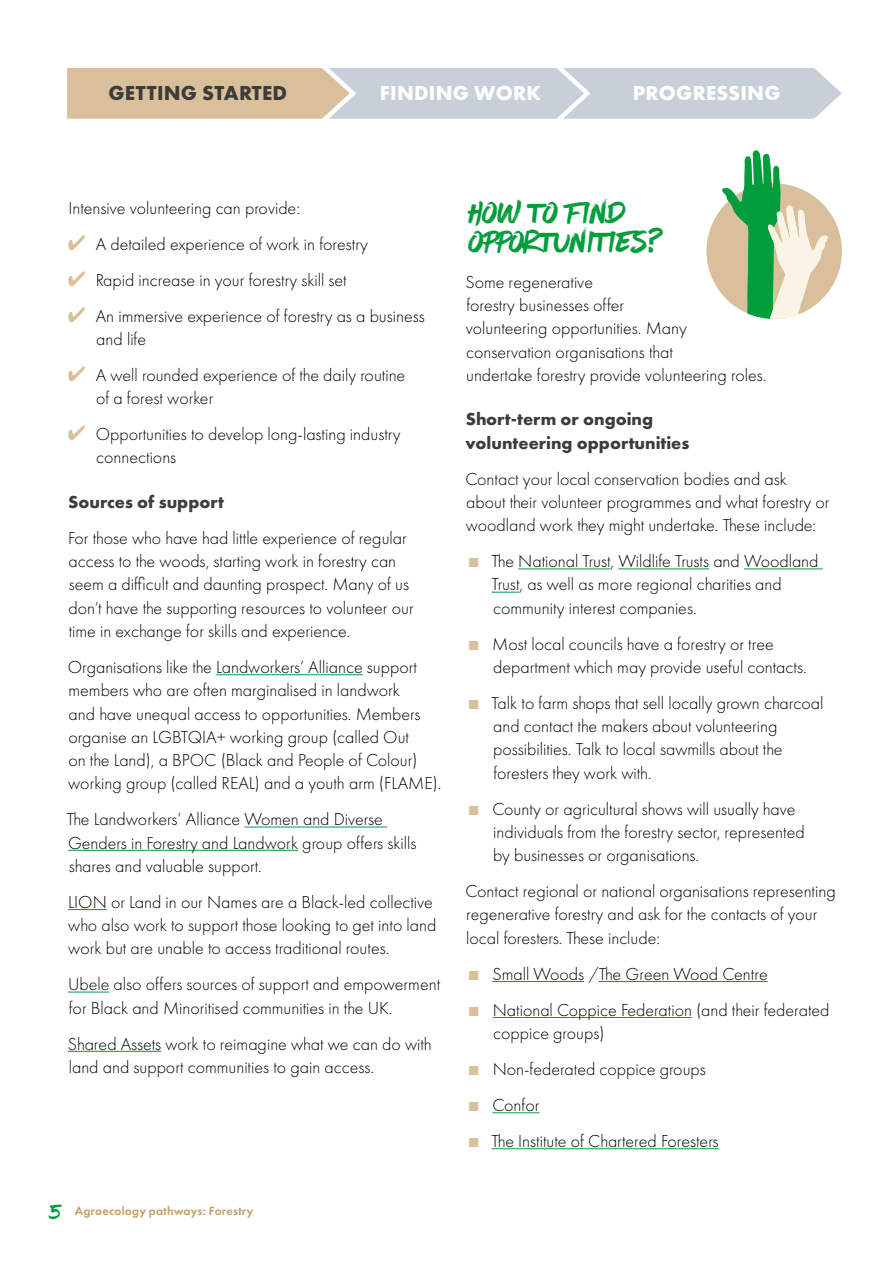
<style>
.page{position:relative;width:893px;height:1263px;background:#fff}
.page>*{position:absolute;margin:0;border:0;box-sizing:border-box;transform-origin:0 0}
.t1{font:44.25px "Have Heart Two";color:#009d3c}
.t2{font:30px "Have Heart Two";color:#009d3c}
.t3{font:700 21px "Futura PT";letter-spacing:.01em;color:#fff}
.t4{font:700 21px "Futura PT";letter-spacing:.01em;color:#3d3c3b}
.t5{font:300 18px/23.2px "Futura PT";color:#000}
.t6{font:700 18px/23.2px "Futura PT";color:#3d3c3b}
.t7{font:600 12.3px "Futura PT";letter-spacing:.015em;color:#c49e64}
.s1{color:#d9c09a}
</style>
<div class="page">
<hr style="left:216px;top:674px;width:147px;height:1px;background:#009d3c">
<hr style="left:244px;top:826px;width:143px;height:1px;background:#009d3c">
<hr style="left:68px;top:850px;width:230px;height:1px;background:#009d3c">
<hr style="left:68px;top:909px;width:39px;height:1px;background:#009d3c">
<hr style="left:68px;top:991px;width:41px;height:1px;background:#009d3c">
<hr style="left:68px;top:1051px;width:93px;height:1px;background:#009d3c">
<hr style="left:518px;top:568px;width:92px;height:1px;background:#009d3c">
<hr style="left:618px;top:568px;width:91px;height:1px;background:#009d3c">
<hr style="left:744px;top:568px;width:79px;height:1px;background:#009d3c">
<svg style="left:491px;top:592px;width:28px;height:1px"></svg>
<hr style="left:492px;top:981px;width:92px;height:1px;background:#009d3c">
<hr style="left:599px;top:981px;width:169px;height:1px;background:#009d3c">
<hr style="left:493px;top:1017px;width:199px;height:1px;background:#009d3c">
<hr style="left:492px;top:1112px;width:47px;height:1px;background:#009d3c">
<hr style="left:491px;top:1148px;width:228px;height:1px;background:#009d3c">
<svg style="left:67px;top:68px;width:775px;height:51px;background:#cfccc4"></svg>
<div style="left:706px;top:183px;width:136px;height:136px;background:#d9c09a;border-radius:50%"></div>
<svg style="left:719px;top:150px;width:111px;height:169px"></svg>
<p class="t4" style="left:108px;top:80px;width:180px">GETTING STARTED</p>
<p class="t3" style="left:380px;top:80px;width:163px">FINDING WORK</p>
<p class="t3" style="left:633px;top:80px;width:149px">PROGRESSING</p>
<p class="t5" style="left:68px;top:196px;width:233px">Intensive volunteering can provide:</p>
<p class="t5" style="left:68px;top:232px;width:302px"><span class="s1">✔</span> A detailed experience of work in forestry</p>
<p class="t5" style="left:68px;top:268px;width:280px"><span class="s1">✔</span> Rapid increase in your forestry skill set</p>
<p class="t5" style="left:96px;top:304px;width:330px;text-indent:-28px"><span class="s1">✔</span> An immersive experience of forestry as a business and life</p>
<p class="t5" style="left:96px;top:363px;width:311px;text-indent:-28px"><span class="s1">✔</span> A well rounded experience of the daily routine of a forest worker</p>
<p class="t5" style="left:96px;top:423px;width:306px;text-indent:-28px"><span class="s1">✔</span> Opportunities to develop long-lasting industry connections</p>
<p class="t6" style="left:68px;top:490px;width:157px">Sources of support</p>
<p class="t5" style="left:68px;top:526px;width:347px">For those who have had little experience of regular access to the woods, starting work in forestry can seem a difficult and daunting prospect. Many of us don’t have the supporting resources to volunteer our time in exchange for skills and experience.</p>
<p class="t5" style="left:68px;top:655px;width:375px">Organisations like the Landworkers’ Alliance support members who are often marginalised in landwork<br>and have unequal access to opportunities. Members organise an LGBTQIA+ working group (called Out<br>on the Land), a BPOC (Black and People of Colour) working group (called REAL) and a youth arm (FLAME).</p>
<p class="t5" style="left:67px;top:808px;width:351px">The Landworkers’ Alliance Women and Diverse<br>Genders in Forestry and Landwork group offers skills shares and valuable support.</p>
<p class="t5" style="left:68px;top:890px;width:370px">LION or Land in our Names are a Black-led collective who also work to support those looking to get into land work but are unable to access traditional routes.</p>
<p class="t5" style="left:68px;top:973px;width:374px">Ubele also offers sources of support and empowerment for Black and Minoritised communities in the UK.</p>
<p class="t5" style="left:68px;top:1032px;width:366px">Shared Assets work to reimagine what we can do with land and support communities to gain access.</p>
<h2 class="t2" style="left:51px;top:1197px;width:10px">5</h2>
<p class="t7" style="left:75px;top:1203px;width:180px">Agroecology pathways: Forestry</p>
<h1 class="t1" style="left:468px;top:193px;width:158px">How to find</h1>
<h1 class="t1" style="left:469px;top:221px;width:194px">opportunities?</h1>
<p class="t5" style="left:465px;top:270px;width:302px">Some regenerative<br>forestry businesses offer<br>volunteering opportunities. Many conservation organisations that<br>undertake forestry provide volunteering roles.</p>
<p class="t6" style="left:465px;top:407px;width:225px">Short-term or ongoing volunteering opportunities</p>
<p class="t5" style="left:465px;top:467px;width:366px">Contact your local conservation bodies and ask about their volunteer programmes and what forestry or woodland work they might undertake. These include:</p>
<p class="t5" style="left:491px;top:550px;width:328px;text-indent:-23px"><span class="s1">■</span> The National Trust, Wildlife Trusts and Woodland<br>Trust, as well as more regional charities and community interest companies.</p>
<p class="t5" style="left:493px;top:632px;width:315px;text-indent:-24px"><span class="s1">■</span> Most local councils have a forestry or tree department which may provide useful contacts.</p>
<p class="t5" style="left:493px;top:691px;width:332px;text-indent:-24px"><span class="s1">■</span> Talk to farm shops that sell locally grown charcoal and contact the makers about volunteering possibilities. Talk to local sawmills about the foresters they work with.</p>
<p class="t5" style="left:493px;top:797px;width:313px;text-indent:-24px"><span class="s1">■</span> County or agricultural shows will usually have individuals from the forestry sector, represented by businesses or organisations.</p>
<p class="t5" style="left:465px;top:880px;width:372px">Contact regional or national organisations representing regenerative forestry and ask for the contacts of your local foresters. These include:</p>
<p class="t5" style="left:469px;top:962px;width:300px"><span class="s1">■</span> Small Woods /The Green Wood Centre</p>
<p class="t5" style="left:493px;top:998px;width:338px;text-indent:-24px"><span class="s1">■</span> National Coppice Federation (and their federated coppice groups)</p>
<p class="t5" style="left:469px;top:1057px;width:238px"><span class="s1">■</span> Non-federated coppice groups</p>
<p class="t5" style="left:469px;top:1093px;width:72px"><span class="s1">■</span> Confor</p>
<p class="t5" style="left:469px;top:1129px;width:251px"><span class="s1">■</span> The Institute of Chartered Foresters</p>
</div>
